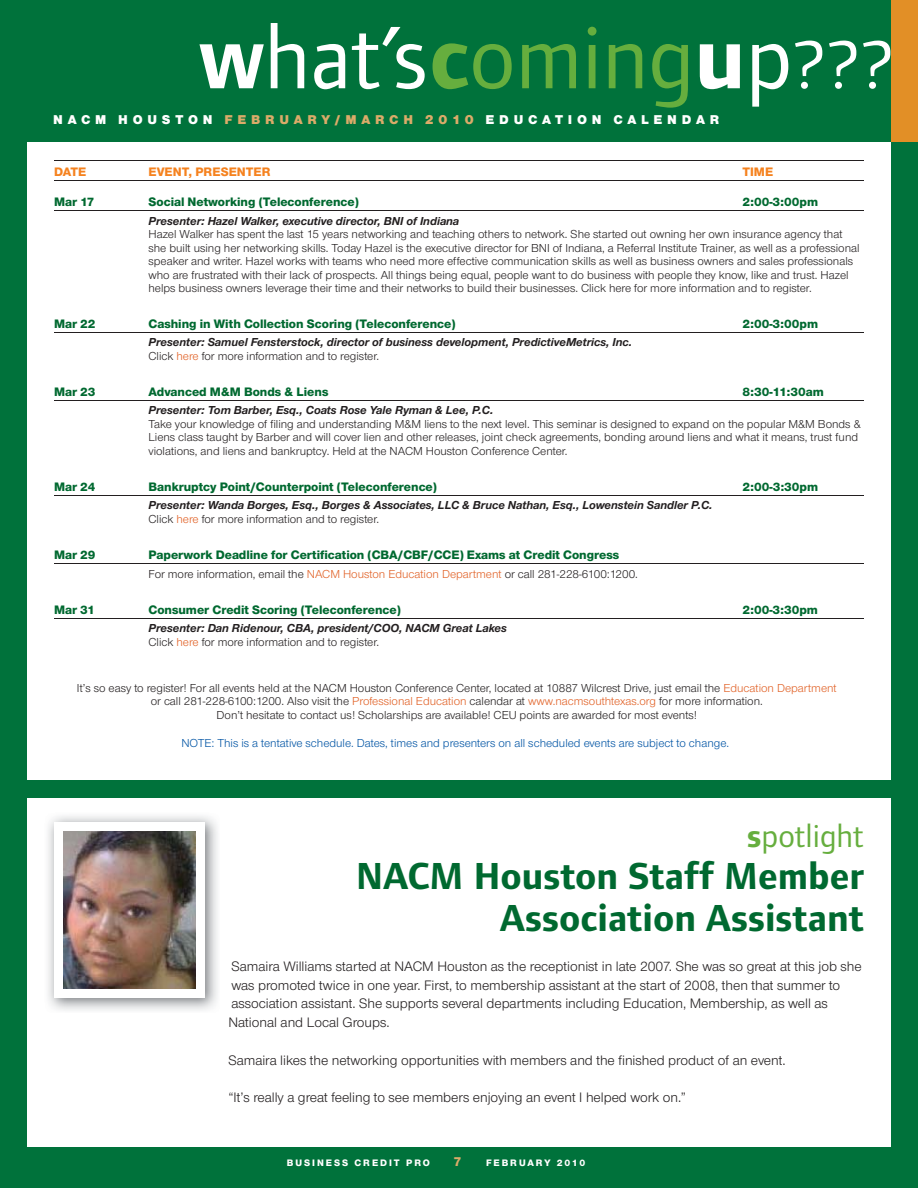
<style>
.page{position:relative;width:918px;height:1188px;background:#fff}
.page>*{position:absolute;margin:0;border:0;box-sizing:border-box;transform-origin:0 0}
.t1{font:91.95px "Foundry Form Sans";color:#fff}
.t2{font:700 39px/42px "Foundry Form Sans";color:#006930;text-align:right}
.t3{font:33px "Foundry Form Sans";color:#66ae3e}
.t4{font:14.25px/18.8px "Nimbus Sans Novus T";color:#231f20}
.t5{font:800 13.5px "Nimbus Sans Novus T";color:#dbab69}
.t6{font:900 13.2px "Nimbus Sans D";letter-spacing:.36em;color:#fff}
.t7{font:800 12.75px "Nimbus Sans Novus T";color:#006930}
.t8{font:800 12.75px "Nimbus Sans Novus T";color:#f5821f}
.t9{font:12px/13.5px "Nimbus Sans Novus T";color:#231f20}
.t10{font:italic 700 12px/13.5px "Nimbus Sans Novus T";color:#231f20}
.t11{font:12px "Nimbus Sans Novus T";color:#0054a4}
.t12{font:800 9.75px "Nimbus Sans Novus T";letter-spacing:.2em;color:#fff}
.s1{font-weight:700}
.s2{font-weight:700;color:#66ae3e}
.s3{color:#66ae3e}
.s4{font-size:70.5px}
.s5{color:#dbab69}
.s6{font-weight:400;font-style:normal}
.s7{font-weight:400;font-style:normal;color:#e16126}
.s8{color:#e16126}
</style>
<div class="page">
<div style="left:0;top:1148px;width:918px;height:40px;background:#00723b"></div>
<div style="left:891px;top:0;width:27px;height:1148px;background:#00723b"></div>
<div style="left:0;top:0;width:27px;height:1148px;background:#00723b"></div>
<div style="left:0;top:0;width:918px;height:142px;background:#00723b"></div>
<div style="left:891px;top:0;width:27px;height:142px;background:#e28f26"></div>
<hr style="left:54px;top:160px;width:810px;height:1px;background:#231f20">
<hr style="left:54px;top:180px;width:810px;height:1px;background:#231f20">
<hr style="left:54px;top:211px;width:810px;height:1px;background:#231f20">
<hr style="left:54px;top:333px;width:810px;height:1px;background:#231f20">
<hr style="left:54px;top:400px;width:810px;height:1px;background:#231f20">
<hr style="left:54px;top:495px;width:810px;height:1px;background:#231f20">
<hr style="left:54px;top:563px;width:810px;height:1px;background:#231f20">
<hr style="left:54px;top:618px;width:810px;height:1px;background:#231f20">
<img style="left:48px;top:816px;width:170px;height:195px">
<div style="left:54px;top:822px;width:150px;height:176px;background:#fff"></div>
<img style="left:64px;top:831px;width:132px;height:158px">
<div style="left:0;top:780px;width:918px;height:18px;background:#00723b"></div>
<h1 class="t1" style="left:199px;top:24px;width:697px"><span class="s1">w</span>hat’s<span class="s2">c</span><span class="s3">oming</span><span class="s1">u</span>p<span class="s4">???</span></h1>
<p class="t6" style="left:53px;top:115px;width:667px">NACM HOUSTON <span class="s5">FEBRUARY/MARCH 2010</span> EDUCATION CALENDAR</p>
<p class="t8" style="left:54px;top:167px;width:34px">DATE</p>
<p class="t8" style="left:149px;top:167px;width:124px">EVENT, PRESENTER</p>
<p class="t8" style="left:742px;top:167px;width:32px">TIME</p>
<p class="t7" style="left:54px;top:197px;width:42px">Mar 17</p>
<p class="t7" style="left:149px;top:197px;width:212px">Social Networking (Teleconference)</p>
<p class="t7" style="left:743px;top:197px;width:77px">2:00-3:00pm</p>
<p class="t10" style="left:148px;top:214px;width:312px">Presenter: Hazel Walker, executive director, BNI of Indiana</p>
<p class="t9" style="left:148px;top:228px;width:713px">Hazel Walker has spent the last 15 years networking and teaching others to network. She started out owning her own insurance agency that she built using her networking skills. Today Hazel is the executive director for BNI of Indiana, a Referral Institute Trainer, as well as a professional speaker and writer. Hazel works with teams who need more effective communication skills as well as business owners and sales professionals who are frustrated with their lack of prospects. All things being equal, people want to do business with people they know, like and trust. Hazel helps business owners leverage their time and their networks to build their businesses. Click here for more information and to register.</p>
<p class="t7" style="left:54px;top:319px;width:43px">Mar 22</p>
<p class="t7" style="left:149px;top:319px;width:309px">Cashing in With Collection Scoring (Teleconference)</p>
<p class="t7" style="left:743px;top:319px;width:77px">2:00-3:00pm</p>
<p class="t10" style="left:148px;top:336px;width:485px">Presenter: Samuel Fensterstock, director of business development, PredictiveMetrics, Inc.<br><span class="s6">Click</span> <span class="s7">here</span> <span class="s6">for more information and to register.</span></p>
<p class="t7" style="left:54px;top:387px;width:43px">Mar 23</p>
<p class="t7" style="left:149px;top:387px;width:181px">Advanced M&amp;M Bonds &amp; Liens</p>
<p class="t7" style="left:743px;top:387px;width:83px">8:30-11:30am</p>
<p class="t10" style="left:148px;top:404px;width:346px">Presenter: Tom Barber, Esq., Coats Rose Yale Ryman &amp; Lee, P.C.</p>
<p class="t9" style="left:148px;top:418px;width:714px">Take your knowledge of filing and understanding M&amp;M liens to the next level. This seminar is designed to expand on the popular M&amp;M Bonds &amp;<br>Liens class taught by Barber and will cover lien and other releases, joint check agreements, bonding around liens and what it means, trust fund violations, and liens and bankruptcy. Held at the NACM Houston Conference Center.</p>
<p class="t7" style="left:54px;top:482px;width:43px">Mar 24</p>
<p class="t7" style="left:149px;top:482px;width:290px">Bankruptcy Point/Counterpoint (Teleconference)</p>
<p class="t7" style="left:743px;top:482px;width:77px">2:00-3:30pm</p>
<p class="t10" style="left:148px;top:499px;width:566px">Presenter: Wanda Borges, Esq., Borges &amp; Associates, LLC &amp; Bruce Nathan, Esq., Lowenstein Sandler P.C.<br><span class="s6">Click</span> <span class="s7">here</span> <span class="s6">for more information and to register.</span></p>
<p class="t7" style="left:54px;top:550px;width:43px">Mar 29</p>
<p class="t7" style="left:149px;top:550px;width:472px">Paperwork Deadline for Certification (CBA/CBF/CCE) Exams at Credit Congress</p>
<p class="t9" style="left:148px;top:568px;width:491px">For more information, email the <span class="s8">NACM Houston Education Department</span> or call 281-228-6100:1200.</p>
<p class="t7" style="left:54px;top:605px;width:42px">Mar 31</p>
<p class="t7" style="left:148px;top:605px;width:254px">Consumer Credit Scoring (Teleconference)</p>
<p class="t7" style="left:743px;top:605px;width:77px">2:00-3:30pm</p>
<p class="t10" style="left:148px;top:622px;width:360px">Presenter: Dan Ridenour, CBA, president/COO, NACM Great Lakes<br><span class="s6">Click</span> <span class="s7">here</span> <span class="s6">for more information and to register.</span></p>
<p class="t9" style="left:77px;top:682px;width:761px;text-align:center">It’s so easy to register! For all events held at the NACM Houston Conference Center, located at 10887 Wilcrest Drive, just email the <span class="s8">Education Department </span>or call 281-228-6100:1200. Also visit the <span class="s8">Professional Education</span> calendar at <span class="s8">www.nacmsouthtexas.org</span> for more information.<br>Don’t hesitate to contact us! Scholarships are available! CEU points are awarded for most events!</p>
<p class="t11" style="left:181px;top:739px;width:549px">NOTE: This is a tentative schedule. Dates, times and presenters on all scheduled events are subject to change.</p>
<h3 class="t3" style="left:747px;top:823px;width:118px"><span class="s1">s</span>potlight</h3>
<h2 class="t2" style="left:356px;top:857px;width:509px">NACM Houston Staff Member<br>Association Assistant</h2>
<p class="t4" style="left:228px;top:958px;width:635px">Samaira Williams started at NACM Houston as the receptionist in late 2007. She was so great at this job she was promoted twice in one year. First, to membership assistant at the start of 2008, then that summer to association assistant. She supports several departments including Education, Membership, as well as National and Local Groups.</p>
<p class="t4" style="left:228px;top:1051px;width:559px">Samaira likes the networking opportunities with members and the finished product of an event.</p>
<p class="t4" style="left:228px;top:1089px;width:459px">“It’s really a great feeling to see members enjoying an event I helped work on.”</p>
<p class="t12" style="left:287px;top:1158px;width:145px">BUSINESS CREDIT PRO</p>
<p class="t5" style="left:454px;top:1156px;width:10px">7</p>
<p class="t12" style="left:486px;top:1158px;width:101px">FEBRUARY 2010</p>
</div>
